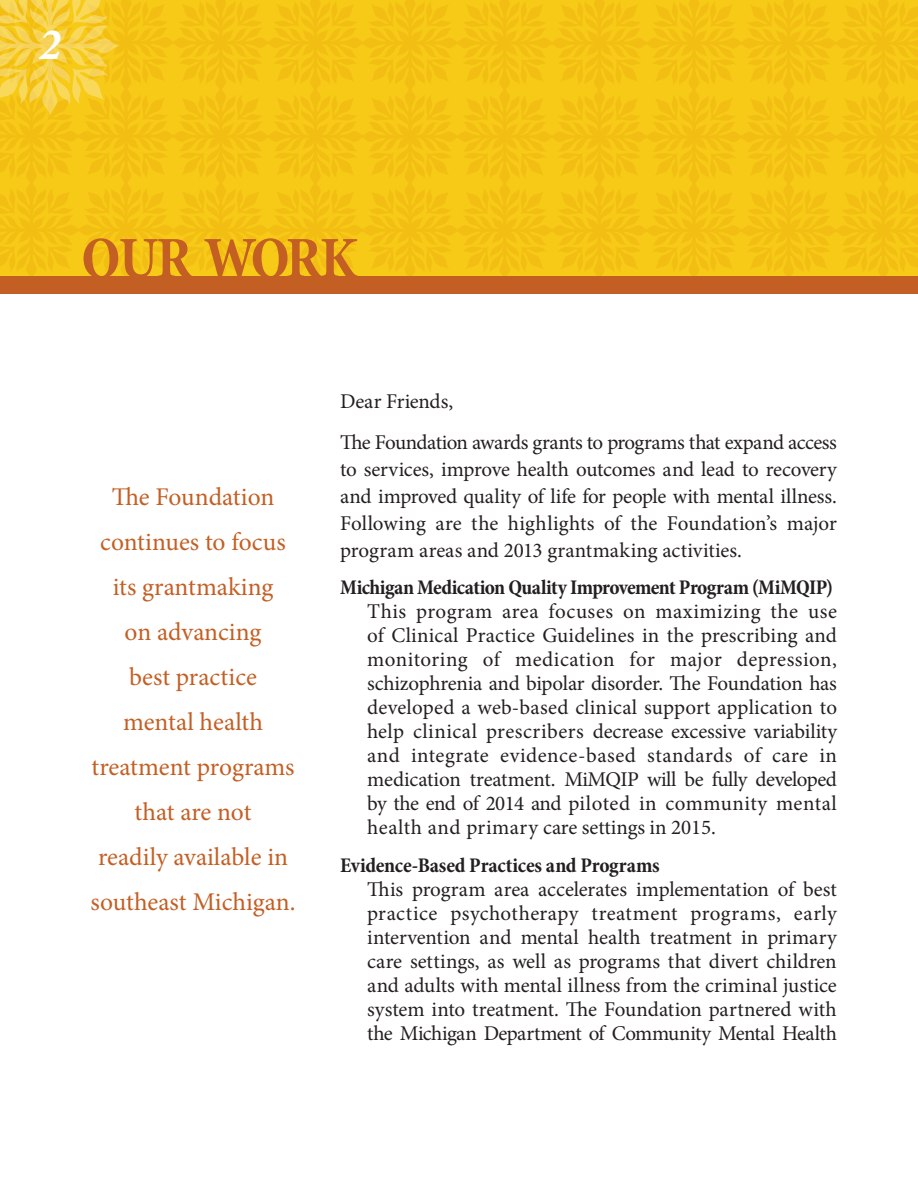
<style>
.page{position:relative;width:918px;height:1188px;background:#fff}
.page>*{position:absolute;margin:0;border:0;box-sizing:border-box;transform-origin:0 0}
.t1{font:700 condensed 60px "Minion Pro";letter-spacing:-.035em;color:#c45f24}
.t2{font:italic 700 45px "Minion Pro";color:#fff}
.t3{font:25.5px/45px "Minion Pro";color:#c45f24;text-align:center}
.t4{font:21px/24px "Minion Pro";letter-spacing:-.01em;color:#231f20;text-align:justify}
.t5{font:700 condensed 21px "Minion Pro";letter-spacing:-.02em;color:#231f20}
</style>
<div class="page">
<div style="left:0;top:277px;width:918px;height:17px;background:#c45f24"></div>
<svg style="left:0;top:0;width:918px;height:277px;background:#f4c416"></svg>
<h2 class="t2" style="left:39px;top:12px;width:24px">2</h2>
<h1 class="t1" style="left:81px;top:217px;width:278px">our WORK</h1>
<p class="t3" style="left:91px;top:475px;width:206px">The Foundation continues to focus its grantmaking<br>on advancing<br>best practice mental health treatment programs that are not<br>readily available in southeast Michigan.</p>
<p class="t4" style="left:340px;top:381px;width:498px;line-height:40.5px">Dear Friends,<br>The Foundation awards grants to programs that expand access</p>
<p class="t4" style="left:340px;top:456px;width:498px;line-height:27px">to services, improve health outcomes and lead to recovery and improved quality of life for people with mental illness.<br>Following are the highlights of the Foundation’s major program areas and 2013 grantmaking activities.</p>
<p class="t5" style="left:340px;top:573px;width:494px">Michigan Medication Quality Improvement Program (MiMQIP)</p>
<p class="t4" style="left:367px;top:600px;width:471px">This program area focuses on maximizing the use of Clinical Practice Guidelines in the prescribing and monitoring of medication for major depression, schizophrenia and bipolar disorder. The Foundation has developed a web-based clinical support application to help clinical prescribers decrease excessive variability and integrate evidence-based standards of care in medication treatment. MiMQIP will be fully developed by the end of 2014 and piloted in community mental health and primary care settings in 2015.</p>
<p class="t5" style="left:340px;top:851px;width:321px">Evidence-Based Practices and Programs</p>
<p class="t4" style="left:367px;top:877px;width:471px">This program area accelerates implementation of best practice psychotherapy treatment programs, early intervention and mental health treatment in primary care settings, as well as programs that divert children and adults with mental illness from the criminal justice system into treatment. The Foundation partnered with the Michigan Department of Community Mental Health</p>
</div>
